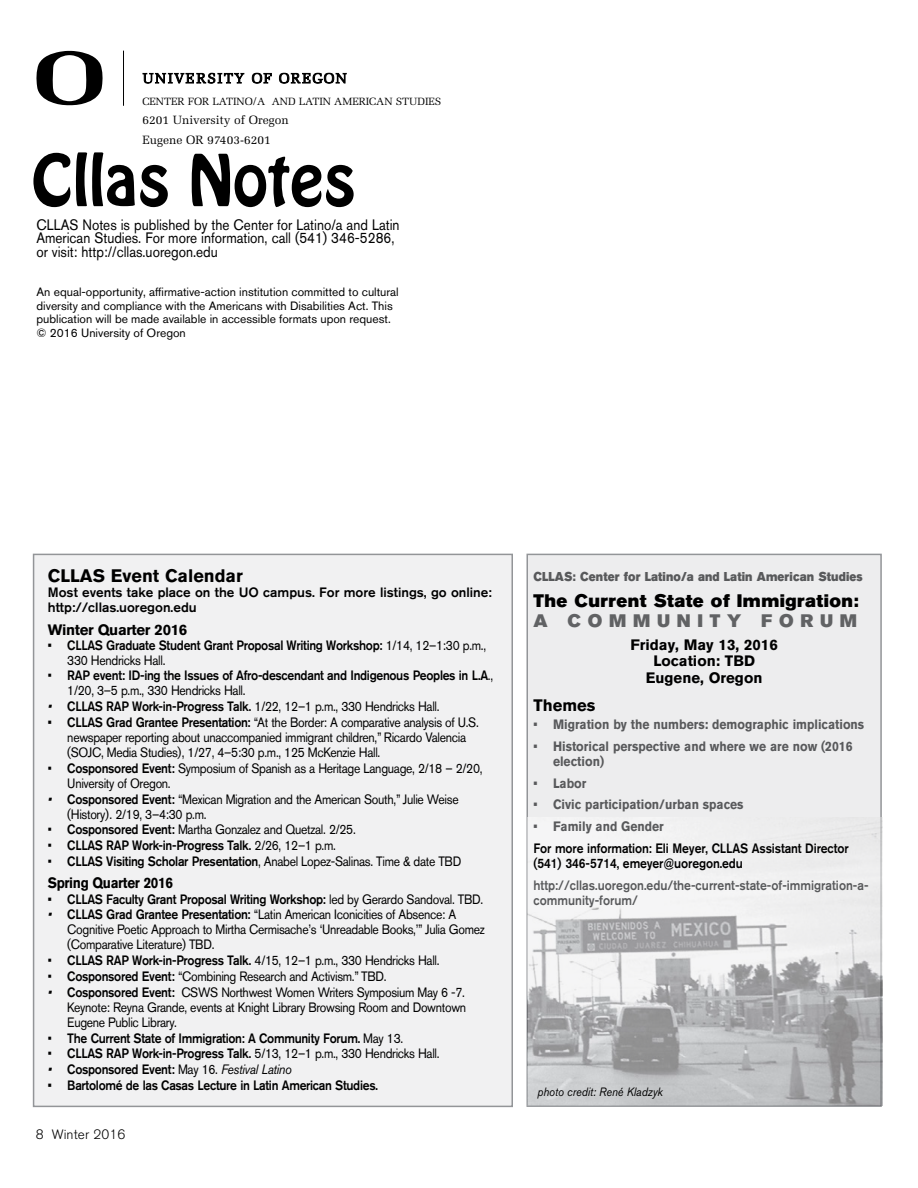
<style>
.page{position:relative;width:918px;height:1188px;background:#fff}
.page>*{position:absolute;margin:0;border:0;box-sizing:border-box;transform-origin:0 0}
.t1{font:63px "Hobo Std";color:#000}
.t2{font:18px "Akzidenz Grotesk BQ Super";letter-spacing:.025em;color:#000}
.t3{font:700 18px "Akzidenz Grotesk BQ";color:#000}
.t4{font:18px "Akzidenz Grotesk BQ Super";letter-spacing:.375em;color:#616264}
.t5{font:700 16.5px "Akzidenz Grotesk BQ";color:#000}
.t6{font:15px/13.5px "Akzidenz Grotesk BQ";color:#000;scale:.9 1}
.t7{font:700 15px/16.5px "Akzidenz Grotesk BQ";color:#000;text-align:center}
.t8{font:700 15px "Akzidenz Grotesk BQ";letter-spacing:-.025em;color:#000}
.t9{font:700 15px "Akzidenz Grotesk BQ";letter-spacing:-.025em;color:#000;scale:.9 1}
.t10{font:13.5px/15px "Akzidenz Grotesk BQ";letter-spacing:-.025em;color:#000;scale:.9 1}
.t11{font:500 13.5px/15px "Akzidenz Grotesk BQ";letter-spacing:-.025em;color:#000;scale:.9 1}
.t12{font:700 13.5px/15px "Akzidenz Grotesk BQ";color:#58595b;scale:.9 1}
.t13{font:500 13.5px/15px "Akzidenz Grotesk BQ";color:#000}
.t14{font:500 13.5px/15px "Akzidenz Grotesk BQ";color:#58595b;scale:.9 1}
.t15{font:300 13.5px "Akzidenz Grotesk BQ";letter-spacing:.01em;color:#000}
.t16{font:12.75px "Akzidenz Grotesk BQ Super";letter-spacing:.01em;color:#58595b;scale:.9 1}
.t17{font:12px/13.5px "Akzidenz Grotesk BQ";color:#000}
.t18{font:12px/19.8px "Melior";color:#000}
.t19{font:italic 12px "Akzidenz Grotesk BQ";color:#000;scale:.9 1}
.t20{font:10.5px "Melior";color:#000}
.s1{font-weight:400}
.s2{font-style:italic}
.s3{font-weight:500}
.s4{font-weight:400;font-style:italic}
</style>
<div class="page">
<div style="left:526px;top:554px;width:356px;height:553px;background:#ededee;border:2px solid #939598"></div>
<img style="left:528px;top:817px;width:355px;height:288px">
<svg style="left:143px;top:73px;width:101px;height:10px"></svg>
<svg style="left:252px;top:73px;width:20px;height:10px"></svg>
<svg style="left:279px;top:73px;width:67px;height:10px"></svg>
<hr style="left:123px;top:51px;width:1px;height:54px;background:#000">
<svg style="left:36px;top:51px;width:67px;height:54px"></svg>
<div style="left:32px;top:553px;width:481px;height:555px;background:#f1f1f2"></div>
<p class="t20" style="left:143px;top:95px;width:300px">CENTER FOR LATINO/A AND LATIN AMERICAN STUDIES</p>
<p class="t18" style="left:143px;top:110px;width:148px">6201 University of Oregon<br>Eugene OR 97403-6201</p>
<h1 class="t1" style="left:32px;top:137px;width:326px">Cllas Notes</h1>
<p class="t6" style="left:36px;top:218px;width:405px">CLLAS Notes is published by the Center for Latino/a and Latin<br>American Studies. For more information, call (541) 346-5286, or visit: http://cllas.uoregon.edu</p>
<p class="t17" style="left:37px;top:285px;width:364px">An equal-opportunity, affirmative-action institution committed to cultural diversity and compliance with the Americans with Disabilities Act. This publication will be made available in accessible formats upon request. © 2016 University of Oregon</p>
<h2 class="t3" style="left:48px;top:566px;width:197px">CLLAS Event Calendar</h2>
<p class="t13" style="left:48px;top:585px;width:446px">Most events take place on the UO campus. For more listings, go online: http://cllas.uoregon.edu</p>
<p class="t8" style="left:48px;top:621px;width:141px">Winter Quarter 2016</p>
<p class="t11" style="left:67px;top:637px;width:467px;text-indent:-20px">• CLLAS Graduate Student Grant Proposal Writing Workshop: <span class="s1">1/14, 12–1:30 p.m.,<br>330 Hendricks Hall.</span></p>
<p class="t11" style="left:67px;top:668px;width:475px;text-indent:-20px"><span class="s1">•</span> RAP event: ID-ing the Issues of Afro-descendant and Indigenous Peoples in L.A<span class="s1">.,<br>1/20, 3–5 p.m., 330 Hendricks Hall.</span></p>
<p class="t10" style="left:48px;top:699px;width:437px"><span class="s2">•</span> <span class="s3">CLLAS RAP Work-in-Progress Talk.</span> 1/22, 12–1 p.m., 330 Hendricks Hall.</p>
<p class="t10" style="left:67px;top:715px;width:459px;text-indent:-20px"><span class="s3">• CLLAS Grad Grantee Presentation:</span> “At the Border: A comparative analysis of U.S. newspaper reporting about unaccompanied immigrant children,” Ricardo Valencia (SOJC, Media Studies), 1/27, 4–5:30 p.m., 125 McKenzie Hall.</p>
<p class="t10" style="left:67px;top:760px;width:463px;text-indent:-20px">• <span class="s3">Cosponsored Event:</span> Symposium of Spanish as a Heritage Language, 2/18 – 2/20,<br>University of Oregon.</p>
<p class="t10" style="left:67px;top:791px;width:436px;text-indent:-20px"><span class="s2">•</span> <span class="s3">Cosponsored Event:</span> “Mexican Migration and the American South,” Julie Weise (History). 2/19, 3–4:30 p.m.</p>
<p class="t10" style="left:48px;top:822px;width:344px">• <span class="s3">Cosponsored Event:</span> Martha Gonzalez and Quetzal. 2/25.</p>
<p class="t11" style="left:48px;top:838px;width:322px"><span class="s1">•</span> CLLAS RAP Work-in-Progress Talk. <span class="s1">2/26, 12–1 p.m.</span></p>
<p class="t10" style="left:48px;top:854px;width:461px">• <span class="s3">CLLAS Visiting Scholar Presentation</span>, Anabel Lopez-Salinas. Time &amp; date TBD</p>
<p class="t9" style="left:48px;top:874px;width:141px">Spring Quarter 2016</p>
<p class="t11" style="left:48px;top:891px;width:485px">• CLLAS Faculty Grant Proposal Writing Workshop: <span class="s1">led by Gerardo Sandoval. TBD.</span></p>
<p class="t10" style="left:67px;top:907px;width:466px;text-indent:-20px"><span class="s2">•</span> <span class="s3">CLLAS Grad Grantee Presentation:</span> “Latin American Iconicities of Absence: A<br>Cognitive Poetic Approach to Mirtha Cermisache’s ‘Unreadable Books,’” Julia Gomez (Comparative Literature) TBD.</p>
<p class="t10" style="left:48px;top:953px;width:437px">• <span class="s3">CLLAS RAP Work-in-Progress Talk.</span> 4/15, 12–1 p.m., 330 Hendricks Hall.</p>
<p class="t10" style="left:48px;top:969px;width:378px">• <span class="s3">Cosponsored Event:</span> “Combining Research and Activism.” TBD.</p>
<p class="t10" style="left:67px;top:984px;width:445px;text-align:justify;text-indent:-20px"><span class="s2">•</span> <span class="s3">Cosponsored Event:</span> CSWS Northwest Women Writers Symposium May 6 -7.<br>Keynote: Reyna Grande, events at Knight Library Browsing Room and Downtown Eugene Public Library.</p>
<p class="t11" style="left:48px;top:1030px;width:396px"><span class="s1">•</span> The Current State of Immigration: A Community Forum. <span class="s1">May 13.</span></p>
<p class="t10" style="left:48px;top:1046px;width:437px">• <span class="s3">CLLAS RAP Work-in-Progress Talk.</span> 5/13, 12–1 p.m., 330 Hendricks Hall.</p>
<p class="t11" style="left:48px;top:1062px;width:273px"><span class="s4">•</span> Cosponsored Event: <span class="s1">May 16.</span> <span class="s4">Festival Latino</span></p>
<p class="t11" style="left:48px;top:1078px;width:368px">• Bartolomé de las Casas Lecture in Latin American Studies.</p>
<p class="t15" style="left:36px;top:1127px;width:91px">8 Winter 2016</p>
<p class="t16" style="left:534px;top:569px;width:367px">CLLAS: Center for Latino/a and Latin American Studies</p>
<h2 class="t2" style="left:534px;top:590px;width:327px">The Current State of Immigration:</h2>
<h2 class="t4" style="left:534px;top:610px;width:325px">A COMMUNITY FORUM</h2>
<p class="t7" style="left:631px;top:636px;width:149px">Friday, May 13, 2016<br>Location: TBD<br>Eugene, Oregon</p>
<p class="t5" style="left:534px;top:695px;width:63px">Themes</p>
<p class="t12" style="left:534px;top:717px;width:369px">• Migration by the numbers: demographic implications</p>
<p class="t12" style="left:553px;top:739px;width:334px;text-indent:-20px">• Historical perspective and where we are now (2016 election)</p>
<p class="t12" style="left:534px;top:775px;width:60px">• Labor</p>
<p class="t12" style="left:534px;top:797px;width:235px">• Civic participation/urban spaces</p>
<p class="t12" style="left:534px;top:819px;width:146px">• Family and Gender</p>
<p class="t11" style="left:534px;top:840px;width:352px">For more information: Eli Meyer, CLLAS Assistant Director (541) 346-5714, emeyer@uoregon.edu</p>
<p class="t14" style="left:534px;top:877px;width:374px">http://cllas.uoregon.edu/the-current-state-of-immigration-a&shy;community-forum/</p>
<p class="t19" style="left:538px;top:1085px;width:141px">photo credit: René Kladzyk</p>
</div>
